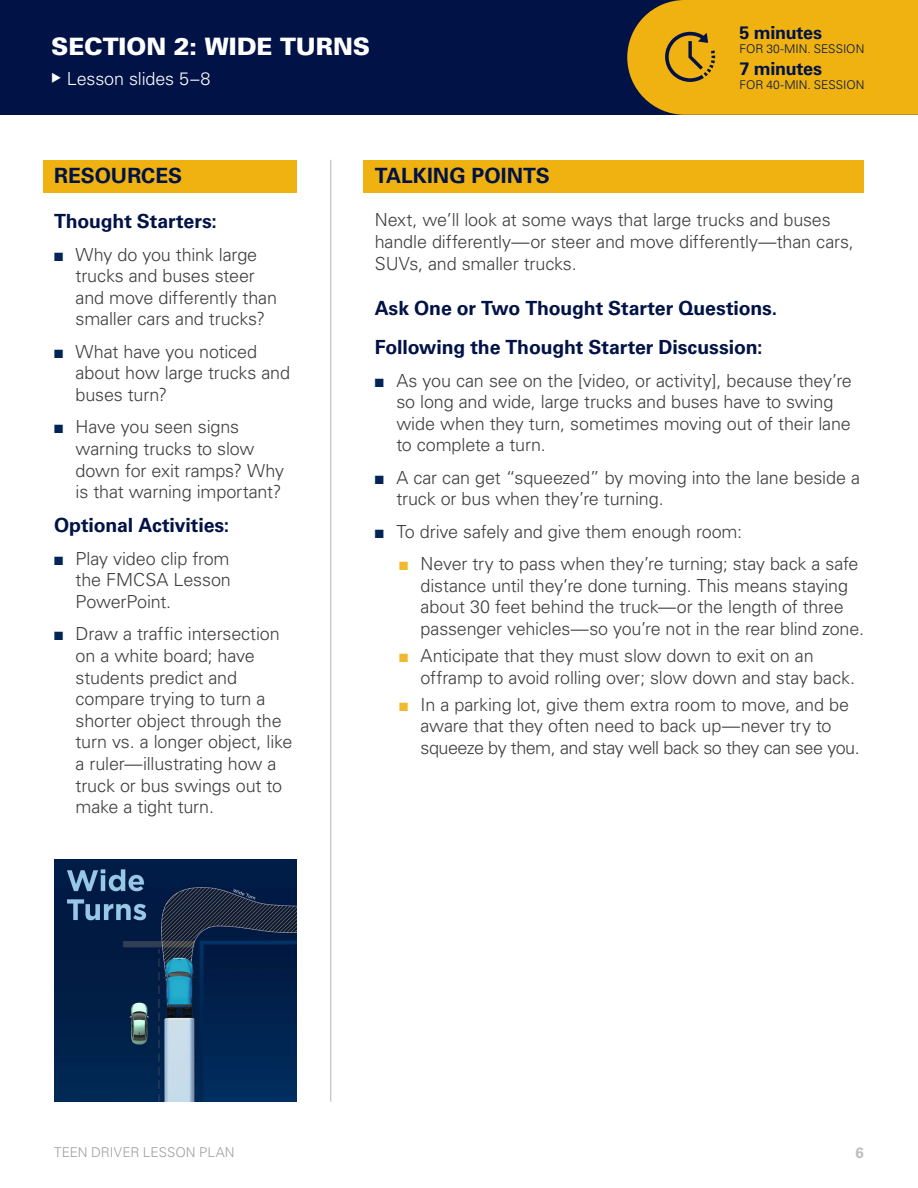
<style>
.page{position:relative;width:918px;height:1188px;background:#fff}
.page>*{position:absolute;margin:0;border:0;box-sizing:border-box;transform-origin:0 0}
.t1{font:900 24px "Univers LT Std";letter-spacing:-.005em;color:#fff}
.t2{font:700 21px "Univers LT Std";color:#001246}
.t3{font:700 19.5px "Univers LT Std";letter-spacing:-.005em;color:#001246}
.t4{font:300 18px/21.6px "Univers LT Std";letter-spacing:-.01em;color:#3e3e3f}
.t5{font:300 18px "Univers LT Std";letter-spacing:-.01em;color:#fff}
.t6{font:700 18px "Univers LT Std";letter-spacing:-.015em;color:#001246}
.t7{font:700 15px "Univers LT Std";color:#bfbfbf}
.t8{font:300 13.5px "Univers LT Std";letter-spacing:.005em;color:#9f9f9f}
.t9{font:300 12px "Univers LT Std";color:#001246}
.t10{font:12px "Zapf Dingbats ITC";color:#022555}
.t11{font:12px "Zapf Dingbats ITC";color:#f1b92e}
</style>
<div class="page">
<hr style="left:330px;top:160px;width:1px;height:942px;background:#bcbdc0">
<div style="left:43px;top:160px;width:254px;height:32px;background:#efb211"></div>
<div style="left:364px;top:160px;width:500px;height:32px;background:#efb211"></div>
<div style="left:0;top:0;width:918px;height:115px;background:#001246"></div>
<svg style="left:627px;top:0;width:291px;height:115px"></svg>
<img style="left:54px;top:860px;width:243px;height:242px">
<h1 class="t1" style="left:51px;top:32px;width:320px">SECTION 2: WIDE TURNS</h1>
<p class="t5" style="left:51px;top:68px;width:161px">◆ Lesson slides 5–8</p>
<p class="t6" style="left:740px;top:22px;width:84px">5 minutes</p>
<p class="t9" style="left:740px;top:42px;width:126px">FOR 30-MIN. SESSION</p>
<p class="t6" style="left:740px;top:58px;width:84px">7 minutes</p>
<p class="t9" style="left:740px;top:78px;width:126px">FOR 40-MIN. SESSION</p>
<h2 class="t2" style="left:54px;top:164px;width:130px">RESOURCES</h2>
<h3 class="t3" style="left:54px;top:210px;width:164px">Thought Starters:</h3>
<p class="t10" style="left:54px;top:251px;width:11px">■</p>
<p class="t4" style="left:76px;top:243px;width:203px">Why do you think large trucks and buses steer and move differently than smaller cars and trucks?</p>
<p class="t10" style="left:54px;top:348px;width:11px">■</p>
<p class="t4" style="left:76px;top:341px;width:216px">What have you noticed about how large trucks and buses turn?</p>
<p class="t10" style="left:54px;top:424px;width:11px">■</p>
<p class="t4" style="left:76px;top:416px;width:210px">Have you seen signs warning trucks to slow down for exit ramps? Why is that warning important?</p>
<h3 class="t3" style="left:54px;top:514px;width:177px">Optional Activities:</h3>
<p class="t10" style="left:54px;top:555px;width:11px">■</p>
<p class="t4" style="left:76px;top:548px;width:157px;text-align:justify">Play video clip from the FMCSA Lesson PowerPoint.</p>
<p class="t10" style="left:54px;top:631px;width:11px">■</p>
<p class="t4" style="left:76px;top:623px;width:218px">Draw a traffic intersection on a white board; have students predict and compare trying to turn a shorter object through the turn vs. a longer object, like a ruler—illustrating how a truck or bus swings out to make a tight turn.</p>
<h2 class="t2" style="left:375px;top:164px;width:177px">TALKING POINTS</h2>
<p class="t4" style="left:375px;top:209px;width:481px">Next, we’ll look at some ways that large trucks and buses handle differently—or steer and move differently—than cars,<br>SUVs, and smaller trucks.</p>
<h3 class="t3" style="left:375px;top:296px;width:404px">Ask One or Two Thought Starter Questions.</h3>
<h3 class="t3" style="left:375px;top:336px;width:389px">Following the Thought Starter Discussion:</h3>
<p class="t10" style="left:375px;top:377px;width:11px">■</p>
<p class="t4" style="left:396px;top:369px;width:457px">As you can see on the [video, or activity], because they’re so long and wide, large trucks and buses have to swing wide when they turn, sometimes moving out of their lane to complete a turn.</p>
<p class="t10" style="left:375px;top:474px;width:11px">■</p>
<p class="t4" style="left:396px;top:467px;width:465px">A car can get “squeezed” by moving into the lane beside a truck or bus when they’re turning.</p>
<p class="t10" style="left:375px;top:528px;width:11px">■</p>
<p class="t4" style="left:396px;top:521px;width:347px">To drive safely and give them enough room:</p>
<p class="t11" style="left:399px;top:560px;width:11px">■</p>
<p class="t4" style="left:421px;top:553px;width:445px">Never try to pass when they’re turning; stay back a safe distance until they’re done turning. This means staying about 30 feet behind the truck—or the length of three passenger vehicles—so you’re not in the rear blind zone.</p>
<p class="t11" style="left:399px;top:652px;width:11px">■</p>
<p class="t4" style="left:421px;top:645px;width:436px">Anticipate that they must slow down to exit on an offramp to avoid rolling over; slow down and stay back.</p>
<p class="t11" style="left:399px;top:701px;width:11px">■</p>
<p class="t4" style="left:421px;top:693px;width:441px">In a parking lot, give them extra room to move, and be aware that they often need to back up—never try to squeeze by them, and stay well back so they can see you.</p>
<p class="t8" style="left:54px;top:1144px;width:182px">TEEN DRIVER LESSON PLAN</p>
<p class="t7" style="left:856px;top:1144px;width:10px">6</p>
</div>
